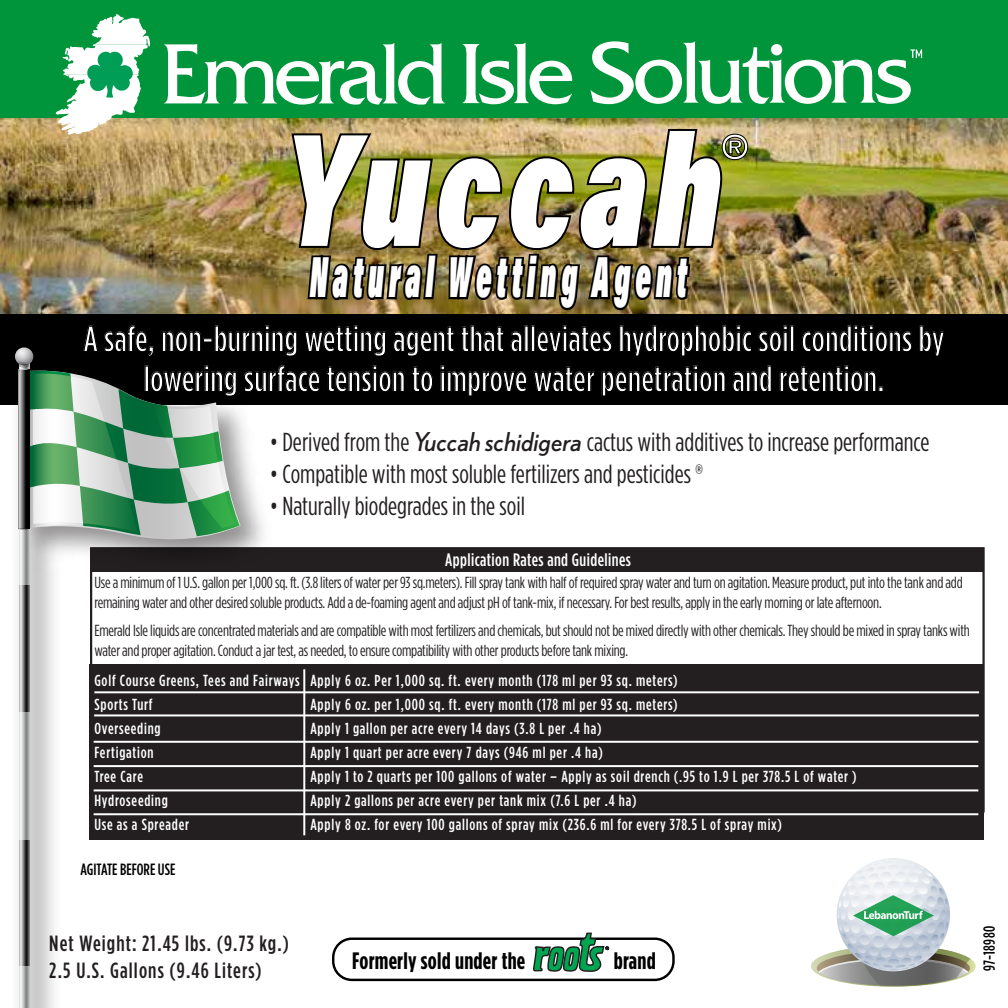
<style>
.page{position:relative;width:1008px;height:1008px;background:#fff}
.page>*{position:absolute;margin:0;border:0;box-sizing:border-box;transform-origin:0 0}
.t1{font:italic 900 164px "Acumin Pro Semi Cond";letter-spacing:.045em;color:#fff;scale:.68 1}
.t2{font:italic 900 58px "Acumin Pro Semi Cond";letter-spacing:.19em;color:#fff;scale:.44 1}
.t3{font:500 36px/40px "Gotham Condensed";letter-spacing:.005em;color:#fff;text-align:center}
.t4{font:26px "Gotham Condensed";color:#231f20}
.t5{font:700 23.8px "Gotham Condensed";letter-spacing:.01em;color:#000}
.t6{font:500 22px/26.4px "Gotham Condensed";letter-spacing:.05em;color:#231f20}
.t7{font:500 18px "Gotham Condensed";letter-spacing:.025em;color:#fff}
.t8{font:500 16.4px "Gotham Condensed";letter-spacing:-.01em;color:#000}
.t9{font:16px/20px "Gotham Condensed";letter-spacing:-.015em;color:#231f20}
.t10{font:500 16px/24px "Gotham Condensed";letter-spacing:.05em;color:#fff}
.t11{font:500 16px "Gotham Condensed";color:#000}
.s1{font-family:"Nobel";font-style:italic}
</style>
<div class="page">
<div style="left:0;top:313px;width:1008px;height:92px;background:#000"></div>
<img style="left:0;top:118px;width:1008px;height:195px">
<div style="left:90px;top:547px;width:895px;height:265px;background:#fff;border:2px solid #231f20"></div>
<div style="left:0;top:0;width:1008px;height:118px;background:#00953b"></div>
<div style="left:91px;top:548px;width:893px;height:24px;background:#231f20"></div>
<div style="left:89px;top:664px;width:895px;height:175px;background:#231f20"></div>
<hr style="left:94px;top:691px;width:885px;height:2px;background:#fff">
<hr style="left:303px;top:669px;width:2px;height:166px;background:#fff">
<img style="left:15px;top:359px;width:267px;height:649px">
<svg style="left:19px;top:544px;width:10px;height:42px"></svg>
<svg style="left:19px;top:586px;width:10px;height:127px"></svg>
<svg style="left:19px;top:839px;width:10px;height:127px"></svg>
<svg style="left:19px;top:713px;width:10px;height:126px"></svg>
<svg style="left:19px;top:966px;width:10px;height:42px"></svg>
<svg style="left:15px;top:347px;width:18px;height:18px"></svg>
<hr style="left:94px;top:714px;width:885px;height:2px;background:#fff">
<svg style="left:811px;top:858px;width:165px;height:129px"></svg>
<hr style="left:94px;top:741px;width:884px;height:2px;background:#fff">
<hr style="left:94px;top:765px;width:884px;height:2px;background:#fff">
<hr style="left:94px;top:789px;width:884px;height:2px;background:#fff">
<hr style="left:94px;top:813px;width:884px;height:2px;background:#fff">
<img style="left:18px;top:14px;width:926px;height:530px">
<div style="left:332px;top:938px;width:343px;height:43px;border:2px solid #000;border-radius:19px"></div>
<svg style="left:532px;top:932px;width:78px;height:50px"></svg>
<h1 class="t1" style="left:285px;top:76px;width:645px">Yuccah</h1>
<h2 class="t2" style="left:310px;top:237px;width:860px">Natural Wetting Agent</h2>
<h3 class="t3" style="left:83px;top:318px;width:863px">A safe, non-burning wetting agent that alleviates hydrophobic soil conditions by lowering surface tension to improve water penetration and retention.</h3>
<h3 class="t4" style="left:270px;top:426px;width:661px">• Derived from the <span class="s1">Yuccah schidigera</span> cactus with additives to increase performance</h3>
<h3 class="t4" style="left:270px;top:458px;width:435px">• Compatible with most soluble fertilizers and pesticides ®</h3>
<h3 class="t4" style="left:270px;top:490px;width:257px">• Naturally biodegrades in the soil</h3>
<p class="t7" style="left:445px;top:549px;width:187px">Application Rates and Guidelines</p>
<p class="t9" style="left:94px;top:572px;width:870px">Use a minimum of 1 U.S. gallon per 1,000 sq. ft. (3.8 liters of water per 93 sq.meters). Fill spray tank with half of required spray water and turn on agitation. Measure product, put into the tank and add remaining water and other desired soluble products. Add a de-foaming agent and adjust pH of tank-mix, if necessary. For best results, apply in the early morning or late afternoon.</p>
<p class="t9" style="left:94px;top:620px;width:877px">Emerald Isle liquids are concentrated materials and are compatible with most fertilizers and chemicals, but should not be mixed directly with other chemicals. They should be mixed in spray tanks with water and proper agitation. Conduct a jar test, as needed, to ensure compatibility with other products before tank mixing.</p>
<p class="t10" style="left:94px;top:668px;width:585px">Golf Course Greens, Tees and Fairways Apply 6 oz. Per 1,000 sq. ft. every month (178 ml per 93 sq. meters)<br>Sports Turf</p>
<p class="t10" style="left:310px;top:692px;width:369px">Apply 6 oz. per 1,000 sq. ft. every month (178 ml per 93 sq. meters)</p>
<p class="t10" style="left:94px;top:716px;width:68px">Overseeding</p>
<p class="t10" style="left:310px;top:716px;width:293px">Apply 1 gallon per acre every 14 days (3.8 L per .4 ha)</p>
<p class="t10" style="left:94px;top:740px;width:61px">Fertigation</p>
<p class="t10" style="left:310px;top:740px;width:294px">Apply 1 quart per acre every 7 days (946 ml per .4 ha)</p>
<p class="t10" style="left:94px;top:764px;width:50px">Tree Care</p>
<p class="t10" style="left:310px;top:764px;width:548px">Apply 1 to 2 quarts per 100 gallons of water – Apply as soil drench (.95 to 1.9 L per 378.5 L of water )</p>
<p class="t10" style="left:94px;top:788px;width:75px">Hydroseeding</p>
<p class="t10" style="left:310px;top:788px;width:328px">Apply 2 gallons per acre every per tank mix (7.6 L per .4 ha)</p>
<p class="t10" style="left:94px;top:812px;width:96px">Use as a Spreader</p>
<p class="t10" style="left:310px;top:812px;width:473px">Apply 8 oz. for every 100 gallons of spray mix (236.6 ml for every 378.5 L of spray mix)</p>
<p class="t8" style="left:81px;top:860px;width:96px">AGITATE BEFORE USE</p>
<h3 class="t6" style="left:49px;top:930px;width:241px">Net Weight: 21.45 lbs. (9.73 kg.)<br>2.5 U.S. Gallons (9.46 Liters)</h3>
<p class="t11" style="left:980px;top:971px;width:46px;rotate:-90deg">97-18980</p>
<h3 class="t5" style="left:352px;top:946px;width:175px">Formerly sold under the</h3>
<h3 class="t5" style="left:614px;top:946px;width:44px">brand</h3>
</div>
